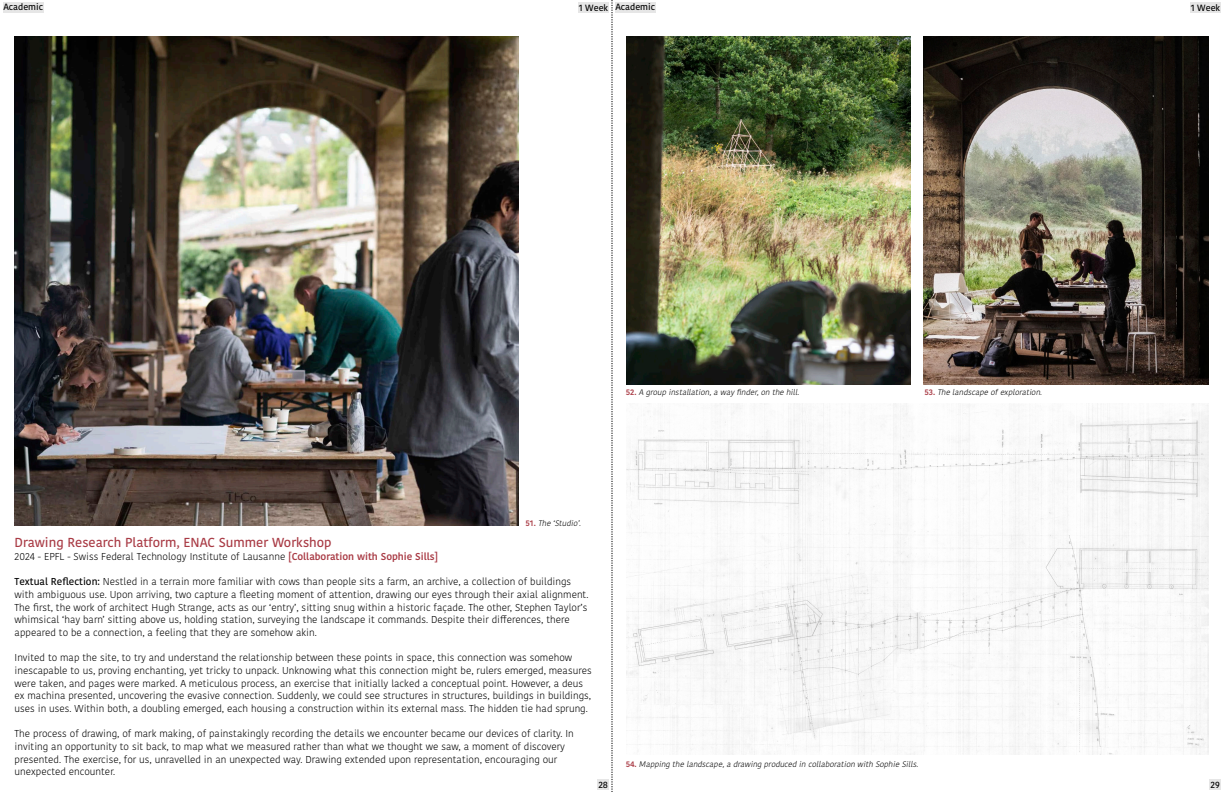
<style>
.page{position:relative;width:1224px;height:792px;background:#fff}
.page>*{position:absolute;margin:0;border:0;box-sizing:border-box;transform-origin:0 0}
.t1{font:500 13px "Kohinoor Bangla";color:#a93b45}
.t2{font:300 10px/12.7px "Kohinoor Bangla";color:#000}
.t3{font:500 9px "Kohinoor Bangla";color:#000}
.t4{font:italic 300 8px "Kohinoor Bangla";color:#000}
.s1{font-weight:600;font-style:normal;color:#a93b45}
.s2{font-weight:600;color:#a93b45}
.s3{font-weight:500}
</style>
<div class="page">
<img style="left:15px;top:36px;width:504px;height:490px">
<div style="left:597px;top:779px;width:12px;height:10px;background:#e6e6e6"></div>
<div style="left:578px;top:3px;width:31px;height:10px;background:#e6e6e6"></div>
<img style="left:627px;top:404px;width:582px;height:351px">
<img style="left:627px;top:36px;width:284px;height:348px">
<img style="left:924px;top:36px;width:285px;height:348px">
<div style="left:1190px;top:3px;width:31px;height:10px;background:#e6e6e6"></div>
<svg style="left:612px;top:0;width:1px;height:792px"></svg>
<div style="left:1209px;top:779px;width:12px;height:10px;background:#e6e6e6"></div>
<div style="left:615px;top:3px;width:41px;height:10px;background:#e6e6e6"></div>
<div style="left:3px;top:3px;width:41px;height:10px;background:#e6e6e6"></div>
<p class="t3" style="left:3px;top:0;width:41px">Academic</p>
<p class="t3" style="left:615px;top:0;width:41px">Academic</p>
<p class="t3" style="left:579px;top:1px;width:31px">1 Week</p>
<p class="t3" style="left:1191px;top:1px;width:31px">1 Week</p>
<p class="t4" style="left:626px;top:387px;width:177px"><span class="s1">5 2 .</span> A group installation,a way finder,on the hill.</p>
<p class="t4" style="left:924px;top:387px;width:121px"><span class="s1">5 3 .</span> The landscape ofexploration.</p>
<p class="t4" style="left:526px;top:517px;width:59px"><span class="s1">5 1 .</span> The ‘Studio’.</p>
<p class="t1" style="left:15px;top:532px;width:319px">Drawing Research Platform, ENAC Summer Workshop</p>
<p class="t2" style="left:15px;top:550px;width:425px">2024 - EPFL - Swiss Federal Technology Institute of Lausanne <span class="s2">[Collaboration with Sophie Sills]</span></p>
<p class="t2" style="left:15px;top:575px;width:575px"><span class="s3">Textual Reflection:</span> Nestled in a terrain more familiar with cows than people sits a farm, an archive, a collection of buildings with ambiguous use. Upon arriving, two capture a fleeting moment of attention, drawing our eyes through their axial alignment.<br>The first, the work of architect Hugh Strange, acts as our ‘entry’, sitting snug within a historic façade. The other, Stephen Taylor’s whimsical ‘hay barn’ sitting above us, holding station, surveying the landscape it commands. Despite their differences, there appeared to be a connection, a feeling that they are somehow akin.</p>
<p class="t2" style="left:15px;top:651px;width:579px">Invited to map the site, to try and understand the relationship between these points in space, this connection was somehow inescapable to us, proving enchanting, yet tricky to unpack. Unknowing what this connection might be, rulers emerged, measures were taken, and pages were marked. A meticulous process, an exercise that initially lacked a conceptual point. However, a deus ex machina presented, uncovering the evasive connection. Suddenly, we could see structures in structures, buildings in buildings, uses in uses. Within both, a doubling emerged, each housing a construction within its external mass. The hidden tie had sprung.</p>
<p class="t2" style="left:15px;top:727px;width:561px">The process of drawing, of mark making, of painstakingly recording the details we encounter became our devices of clarity. In inviting an opportunity to sit back, to map what we measured rather than what we thought we saw, a moment of discovery presented. The exercise, for us, unravelled in an unexpected way. Drawing extended upon representation, encouraging our unexpected encounter.</p>
<p class="t3" style="left:598px;top:777px;width:11px">28</p>
<p class="t4" style="left:626px;top:758px;width:296px"><span class="s1">5 4 .</span> Mapping the landscape,a drawing produced in collaboration with Sophie Sills.</p>
<p class="t3" style="left:1211px;top:777px;width:11px">29</p>
</div>
